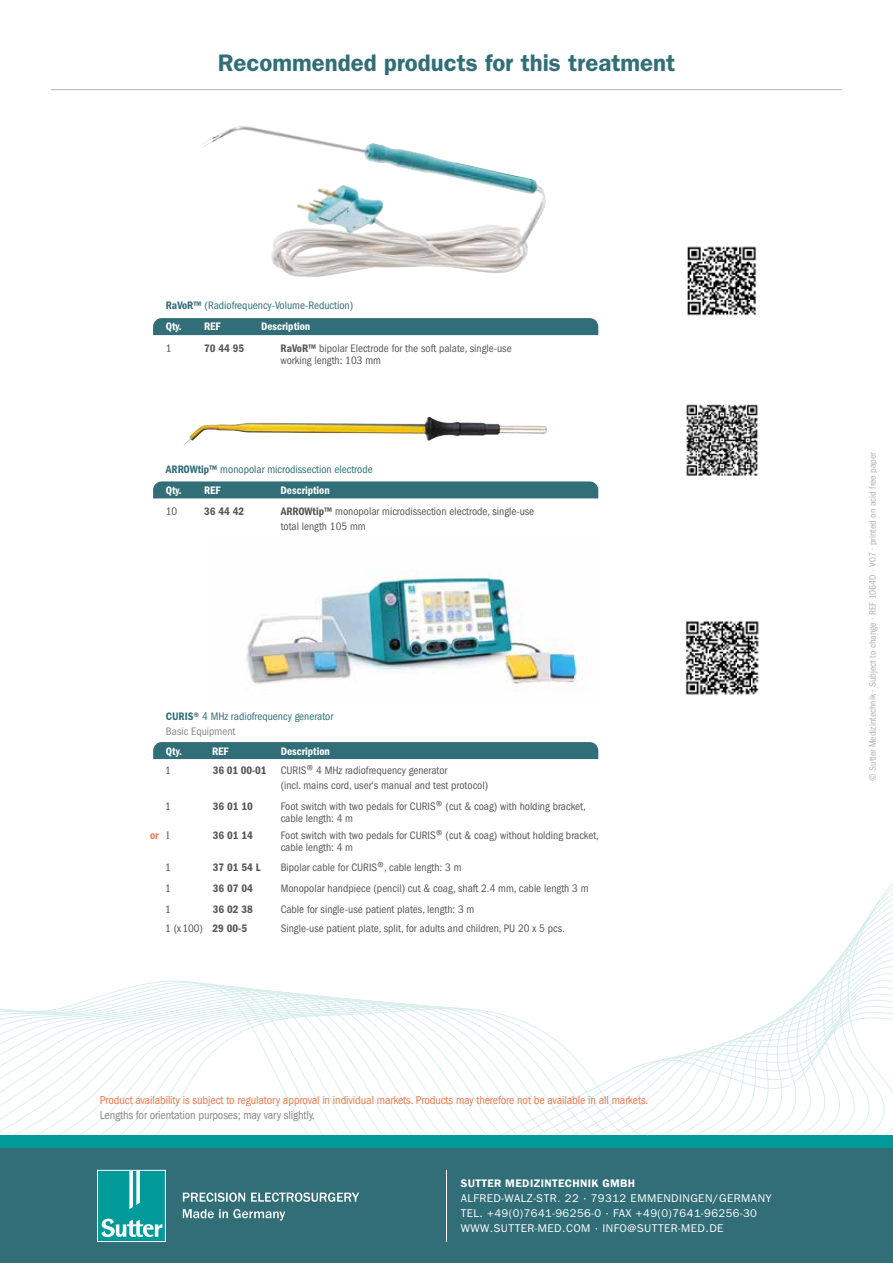
<style>
.page{position:relative;width:893px;height:1263px;background:#fff}
.page>*{position:absolute;margin:0;border:0;box-sizing:border-box;transform-origin:0 0}
.t1{font:24px "Franklin Gothic LT Pro Dm";color:#316e77}
.t2{font:condensed 12px "ITC Franklin Gothic Std";letter-spacing:-.01em;color:#e97a4c}
.t3{font:condensed 12px "ITC Franklin Gothic Std";letter-spacing:-.01em;color:#878787}
.t4{font:condensed 11.25px/15px "ITC Franklin Gothic Std";color:#575756}
.t5{font:condensed 11.25px/15px "ITC Franklin Gothic Std";color:#316e77}
.t6{font:11.25px/15px "ITC Franklin Gothic Std";letter-spacing:.04em;color:#fff}
.t7{font:11.25px "ITC Franklin Gothic Std Dm Cd";color:#fff}
.t8{font:11.25px "ITC Franklin Gothic Std Dm Cd";color:#575756}
.t9{font:600 11.25px "Franklin Gothic";letter-spacing:.04em;color:#fff}
.t10{font:11.25px "ITC Franklin Gothic Std Dm Cd";color:#e97a4c}
.t11{font:11.25px "Times New Roman";color:#575756}
.t12{font:condensed 9.75px "ITC Franklin Gothic Std";color:#b3b2b2}
.s1{font-family:"ITC Franklin Gothic Std Dm Cd";font-stretch:normal}
.s2{color:#878787}
.s3{font-size:13.5px}
</style>
<div class="page">
<svg style="left:0;top:883px;width:893px;height:252px"></svg>
<div style="left:0;top:1148px;width:893px;height:115px;background:#316e77"></div>
<div style="left:0;top:1135px;width:893px;height:13px;background:#009a9b"></div>
<hr style="left:51px;top:89px;width:791px;height:1px;background:#b3b2b2">
<div style="left:98px;top:1171px;width:67px;height:70px;background:#009a9b"></div>
<svg style="left:129px;top:1172px;width:11px;height:37px"></svg>
<svg style="left:101px;top:1219px;width:61px;height:18px"></svg>
<div style="left:97px;top:1170px;width:69px;height:72px;border:1px solid #fff"></div>
<svg style="left:183px;top:1209px;width:102px;height:11px"></svg>
<svg style="left:183px;top:1192px;width:176px;height:10px"></svg>
<hr style="left:446px;top:1170px;width:1px;height:72px;background:#fff">
<div style="left:153px;top:318px;width:445px;height:17px;background:#316e77"></div>
<img style="left:202px;top:126px;width:340px;height:110px">
<img style="left:687px;top:246px;width:69px;height:70px">
<div style="left:153px;top:481px;width:445px;height:17px;background:#316e77"></div>
<img style="left:686px;top:404px;width:72px;height:72px">
<img style="left:183px;top:417px;width:364px;height:29px">
<img style="left:685px;top:621px;width:74px;height:74px">
<div style="left:153px;top:742px;width:445px;height:17px;background:#316e77"></div>
<img style="left:246px;top:570px;width:341px;height:121px">
<h1 class="t1" style="left:218px;top:48px;width:459px">Recommended products for this treatment</h1>
<p class="t5" style="left:166px;top:298px;width:189px"><span class="s1">RaVoR™</span> (Radiofrequency-Volume-Reduction)</p>
<p class="t7" style="left:166px;top:320px;width:17px">Qty.</p>
<p class="t7" style="left:204px;top:320px;width:18px">REF</p>
<p class="t7" style="left:261px;top:320px;width:51px">Description</p>
<p class="t4" style="left:166px;top:341px;width:7px">1</p>
<p class="t8" style="left:204px;top:341px;width:42px">70 44 95</p>
<p class="t4" style="left:281px;top:342px;width:233px;line-height:12.8px"><span class="s1">RaVoR™</span> bipolar Electrode for the soft palate, single-use working length: 103 mm</p>
<p class="t5" style="left:166px;top:461px;width:208px"><span class="s1">ARROWtip™</span> monopolar microdissection electrode</p>
<p class="t7" style="left:166px;top:484px;width:17px">Qty.</p>
<p class="t7" style="left:204px;top:484px;width:18px">REF</p>
<p class="t7" style="left:281px;top:484px;width:51px">Description</p>
<p class="t4" style="left:166px;top:504px;width:13px">10</p>
<p class="t8" style="left:204px;top:505px;width:42px">36 44 42</p>
<p class="t4" style="left:281px;top:504px;width:255px"><span class="s1">ARROWtip™</span> monopolar microdissection electrode, single-use total length 105 mm</p>
<p class="t5" style="left:166px;top:709px;width:169px"><span class="s1">CURIS®</span> 4 MHz radiofrequency generator<br><span class="s2">Basic Equipment</span></p>
<p class="t7" style="left:166px;top:744px;width:17px">Qty.</p>
<p class="t7" style="left:212px;top:744px;width:18px">REF</p>
<p class="t7" style="left:281px;top:744px;width:51px">Description</p>
<p class="t4" style="left:165px;top:763px;width:7px">1</p>
<p class="t8" style="left:213px;top:764px;width:55px">36 01 00-01</p>
<p class="t4" style="left:281px;top:763px;width:209px">CURIS<span class="s3">®</span> 4 MHz radiofrequency generator<br>(incl. mains cord, user‘s manual and test protocol)</p>
<p class="t4" style="left:165px;top:799px;width:7px">1</p>
<p class="t8" style="left:213px;top:800px;width:42px">36 01 10</p>
<p class="t4" style="left:281px;top:800px;width:307px;line-height:12px">Foot switch with two pedals for CURIS<span class="s3">®</span> (cut &amp; coag) with holding bracket, cable length: 4 m</p>
<p class="t11" style="left:165px;top:828px;width:7px">1</p>
<p class="t8" style="left:213px;top:829px;width:42px">36 01 14</p>
<p class="t4" style="left:281px;top:830px;width:320px;line-height:11.6px">Foot switch with two pedals for CURIS<span class="s3">®</span> (cut &amp; coag) without holding bracket, cable length: 4 m</p>
<p class="t4" style="left:165px;top:860px;width:7px">1</p>
<p class="t8" style="left:213px;top:861px;width:49px">37 01 54 L</p>
<p class="t4" style="left:281px;top:860px;width:182px">Bipolar cable for CURIS<span class="s3">®</span>, cable length: 3 m</p>
<p class="t4" style="left:165px;top:881px;width:7px">1</p>
<p class="t8" style="left:213px;top:882px;width:42px">36 07 04</p>
<p class="t4" style="left:281px;top:881px;width:309px">Monopolar handpiece (pencil) cut &amp; coag, shaft 2.4 mm, cable length 3 m</p>
<p class="t4" style="left:165px;top:902px;width:7px">1</p>
<p class="t8" style="left:213px;top:903px;width:42px">36 02 38</p>
<p class="t4" style="left:281px;top:902px;width:195px">Cable for single-use patient plates, length: 3 m</p>
<p class="t4" style="left:165px;top:920px;width:83px">1 (x100) <span class="s1">29 00-5</span></p>
<p class="t4" style="left:281px;top:920px;width:286px">Single-use patient plate, split, for adults and children, PU 20 x 5 pcs.</p>
<p class="t10" style="left:150px;top:829px;width:10px">or</p>
<p class="t2" style="left:100px;top:1093px;width:550px">Product availability is subject to regulatory approval in individual markets. Products may therefore not be available in all markets.</p>
<p class="t3" style="left:100px;top:1108px;width:217px">Lengths for orientation purposes; may vary slightly.</p>
<p class="t9" style="left:461px;top:1177px;width:176px">SUTTER MEDIZINTECHNIK GMBH</p>
<p class="t6" style="left:461px;top:1191px;width:313px">ALFRED-WALZ-STR. 22 · 79312 EMMENDINGEN/GERMANY<br>TEL. +49(0)7641-96256-0 · FAX +49(0)7641-96256-30<br>WWW.SUTTER-MED.COM · INFO@SUTTER-MED.DE</p>
<p class="t12" style="left:867px;top:781px;width:330px;rotate:-90deg">© Sutter Medizintechnik · Subject to change · REF 1064D - V07 · printed on acid free paper</p>
</div>
